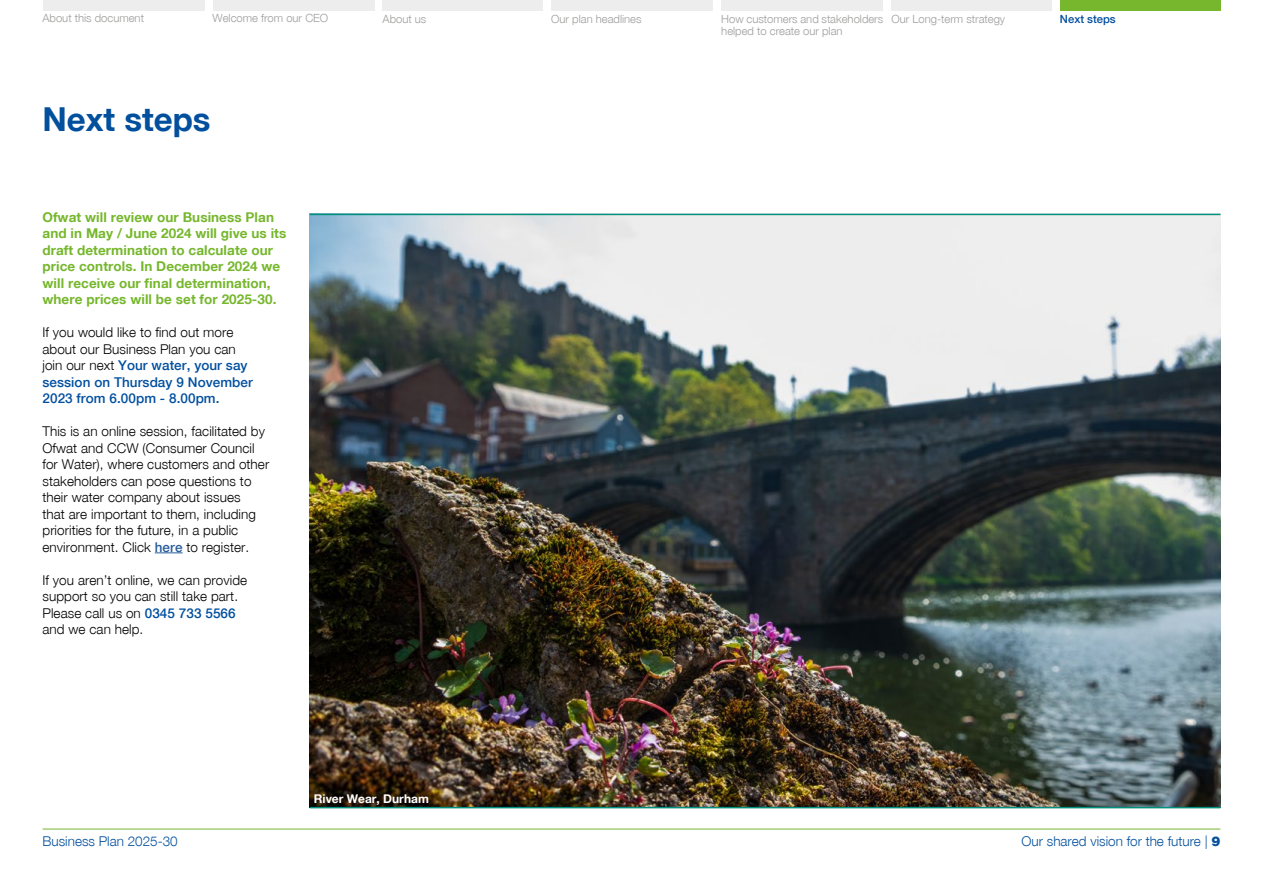
<style>
.page{position:relative;width:1263px;height:893px;background:#fff}
.page>*{position:absolute;margin:0;border:0;box-sizing:border-box;transform-origin:0 0}
.t1{font:33px "Helvetica Neue Bold WHAM";color:#02509d}
.t2{font:13.5px/16.5px "Helvetica Neue Light WHAM";letter-spacing:.005em;color:#000}
.t3{font:13.5px/16.5px "Helvetica Neue Bold WHAM";letter-spacing:.005em;color:#76b72d}
.t4{font:13.5px/16.5px "Helvetica Neue Medium WHAM";letter-spacing:.005em;color:#004f9f}
.t5{font:13.5px "Helvetica Neue Light WHAM";color:#05509d}
.t6{font:12px "Helvetica Neue Bold WHAM";color:#fff}
.t7{font:11.25px/12px "Helvetica Neue Light WHAM";color:#9d9d9c}
.t8{font:11.25px "Helvetica Neue Medium WHAM";color:#004f9f}
.s1{font-family:"Helvetica Neue Light WHAM";color:#000}
.s2{font-family:"Helvetica Neue Medium WHAM";color:#275b9b}
.s3{font-family:"Helvetica Neue Medium WHAM";color:#004f9f}
.s4{font-family:"Helvetica Neue Black WHAM"}
</style>
<div class="page">
<hr style="left:43px;top:829px;width:1177px;height:1px;background:#76b72d">
<div style="left:43px;top:0;width:161px;height:10px;background:#ededed"></div>
<div style="left:551px;top:0;width:162px;height:10px;background:#ededed"></div>
<div style="left:213px;top:0;width:162px;height:10px;background:#ededed"></div>
<div style="left:891px;top:0;width:161px;height:10px;background:#ededed"></div>
<div style="left:721px;top:0;width:162px;height:10px;background:#ededed"></div>
<div style="left:383px;top:0;width:160px;height:10px;background:#ededed"></div>
<div style="left:1060px;top:0;width:160px;height:10px;background:#76b72d"></div>
<svg style="left:155px;top:552px;width:28px;height:1px"></svg>
<img style="left:310px;top:213px;width:910px;height:594px">
<hr style="left:310px;top:807px;width:910px;height:1px;background:#00907e">
<hr style="left:310px;top:214px;width:910px;height:1px;background:#00907e">
<p class="t7" style="left:43px;top:12px;width:103px">About this document</p>
<p class="t7" style="left:213px;top:12px;width:117px">Welcome from our CEO</p>
<p class="t7" style="left:721px;top:13px;width:163px">How customers and stakeholders helped to create our plan</p>
<p class="t7" style="left:383px;top:13px;width:45px">About us</p>
<p class="t7" style="left:551px;top:13px;width:92px">Our plan headlines</p>
<p class="t7" style="left:891px;top:13px;width:115px">Our Long-term strategy</p>
<p class="t8" style="left:1060px;top:12px;width:57px">Next steps</p>
<h1 class="t1" style="left:43px;top:99px;width:170px">Next steps</h1>
<p class="t3" style="left:43px;top:208px;width:245px">Ofwat will review our Business Plan and in May / June 2024 will give us its draft determination to calculate our price controls. In December 2024 we will receive our final determination, where prices will be set for 2025-30.</p>
<p class="t2" style="left:43px;top:324px;width:195px">If you would like to find out more about our Business Plan you can</p>
<p class="t4" style="left:43px;top:357px;width:212px"><span class="s1">join our next</span> Your water, your say session on Thursday 9 November<br>2023 from 6.00pm - 8.00pm.</p>
<p class="t2" style="left:43px;top:423px;width:228px">This is an online session, facilitated by Ofwat and CCW (Consumer Council for Water), where customers and other stakeholders can pose questions to their water company about issues<br>that are important to them, including priorities for the future, in a public environment. Click <span class="s2">here</span> to register.</p>
<p class="t2" style="left:43px;top:571px;width:206px">If you aren’t online, we can provide support so you can still take part.<br>Please call us on <span class="s3">0345 733 5566 </span>and we can help.</p>
<p class="t6" style="left:314px;top:792px;width:116px">River Wear, Durham</p>
<p class="t5" style="left:43px;top:833px;width:137px">Business Plan 2025-30</p>
<p class="t5" style="left:1022px;top:833px;width:200px">Our shared vision for the future | <span class="s4">9</span></p>
</div>
